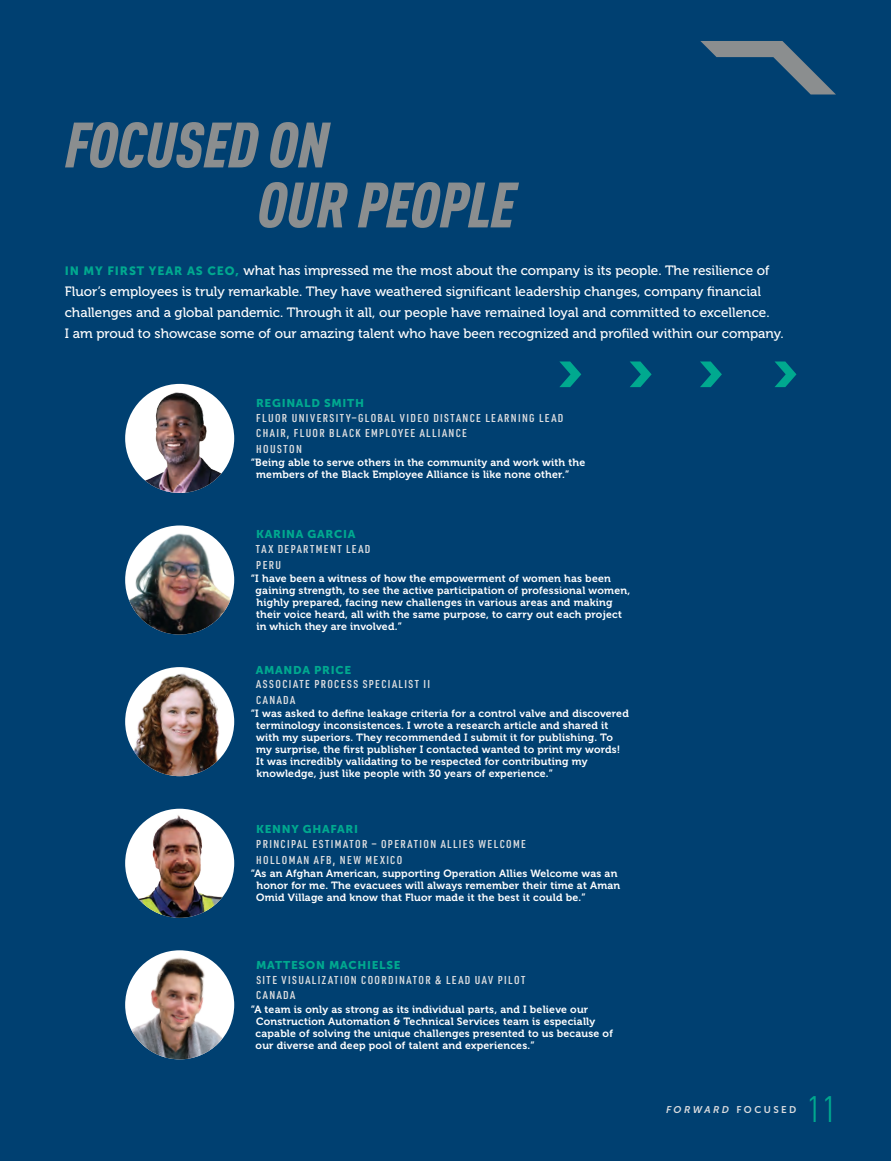
<style>
.page{position:relative;width:891px;height:1161px;background:#004071}
.page>*{position:absolute;margin:0;border:0;box-sizing:border-box;transform-origin:0 0}
.t1{font:italic 900 condensed 63px/60px "DIN Pro";letter-spacing:-.005em;color:#8b8e8f}
.t2{font:condensed 36px "DIN Pro";color:#00a98f}
.t3{font:13.5px/21px "Museo 500";color:#fff}
.t4{font:600 11.25px/15.6px "URWDIN Cond";letter-spacing:.12em;color:#dcdddf}
.t5{font:11.25px "Museo Sans 900";letter-spacing:.06em;color:#00a98f}
.t6{font:10.5px/12px "Museo 700";letter-spacing:.02em;color:#fff}
.t7{font:italic 9.75px "Museo Sans 700";letter-spacing:.25em;color:#dcdddf}
.s1{font-family:"Museo Sans 900";font-size:12px;color:#00a98f}
.s2{font-style:normal}
</style>
<div class="page">
<img style="left:125px;top:384px;width:109px;height:109px;border-radius:55px">
<img style="left:125px;top:526px;width:105px;height:109px">
<div style="left:125px;top:667px;width:109px;height:109px;background:#fff;border-radius:50%"></div>
<img style="left:125px;top:667px;width:102px;height:109px">
<img style="left:125px;top:809px;width:109px;height:109px;border-radius:55px">
<img style="left:125px;top:950px;width:109px;height:109px;border-radius:55px">
<svg style="left:559px;top:362px;width:22px;height:25px"></svg>
<svg style="left:630px;top:362px;width:22px;height:25px"></svg>
<svg style="left:775px;top:362px;width:21px;height:25px"></svg>
<svg style="left:700px;top:362px;width:22px;height:25px"></svg>
<svg style="left:700px;top:41px;width:136px;height:53px"></svg>
<h1 class="t1" style="left:258px;top:109px;width:259px;text-indent:-193px">FOCUSED ON<br>OUR PEOPLE</h1>
<p class="t3" style="left:65px;top:260px;width:721px"><span class="s1">IN MY FIRST YEAR AS CEO,</span> what has impressed me the most about the company is its people. The resilience of Fluor’s employees is truly remarkable. They have weathered significant leadership changes, company financial challenges and a global pandemic. Through it all, our people have remained loyal and committed to excellence.<br>I am proud to showcase some of our amazing talent who have been recognized and profiled within our company.</p>
<p class="t5" style="left:256px;top:397px;width:109px">REGINALD SMITH</p>
<p class="t4" style="left:256px;top:410px;width:309px">FLUOR UNIVERSITY—GLOBAL VIDEO DISTANCE LEARNING LEAD<br>CHAIR, FLUOR BLACK EMPLOYEE ALLIANCE<br>HOUSTON</p>
<p class="t6" style="left:256px;top:456px;width:331px;text-indent:-5px">“Being able to serve others in the community and work with the members of the Black Employee Alliance is like none other.”</p>
<p class="t5" style="left:256px;top:528px;width:101px">KARINA GARCIA</p>
<p class="t4" style="left:256px;top:541px;width:116px">TAX DEPARTMENT LEAD<br>PERU</p>
<p class="t6" style="left:256px;top:572px;width:376px;text-indent:-5px">“I have been a witness of how the empowerment of women has been gaining strength, to see the active participation of professional women, highly prepared, facing new challenges in various areas and making their voice heard, all with the same purpose, to carry out each project in which they are involved.”</p>
<p class="t5" style="left:256px;top:663px;width:97px">AMANDA PRICE</p>
<p class="t4" style="left:256px;top:676px;width:175px">ASSOCIATE PROCESS SPECIALIST II<br>CANADA</p>
<p class="t6" style="left:256px;top:708px;width:374px;text-indent:-5px">“I was asked to define leakage criteria for a control valve and discovered terminology inconsistences. I wrote a research article and shared it with my superiors. They recommended I submit it for publishing. To my surprise, the first publisher I contacted wanted to print my words!<br>It was incredibly validating to be respected for contributing my knowledge, just like people with 30 years of experience.”</p>
<p class="t5" style="left:256px;top:823px;width:103px">KENNY GHAFARI</p>
<p class="t4" style="left:256px;top:836px;width:271px">PRINCIPAL ESTIMATOR — OPERATION ALLIES WELCOME<br>HOLLOMAN AFB, NEW MEXICO</p>
<p class="t6" style="left:256px;top:868px;width:366px;text-indent:-5px">“As an Afghan American, supporting Operation Allies Welcome was an honor for me. The evacuees will always remember their time at Aman<br>Omid Village and know that Fluor made it the best it could be.”</p>
<p class="t5" style="left:256px;top:959px;width:146px">MATTESON MACHIELSE</p>
<p class="t4" style="left:256px;top:972px;width:271px">SITE VISUALIZATION COORDINATOR &amp; LEAD UAV PILOT<br>CANADA</p>
<p class="t6" style="left:256px;top:1003px;width:359px;text-indent:-5px">“A team is only as strong as its individual parts, and I believe our Construction Automation &amp; Technical Services team is especially capable of solving the unique challenges presented to us because of our diverse and deep pool of talent and experiences.”</p>
<p class="t7" style="left:666px;top:1104px;width:132px">FORWARD <span class="s2">FOCUSED</span></p>
<h2 class="t2" style="left:808px;top:1083px;width:30px">11</h2>
</div>
